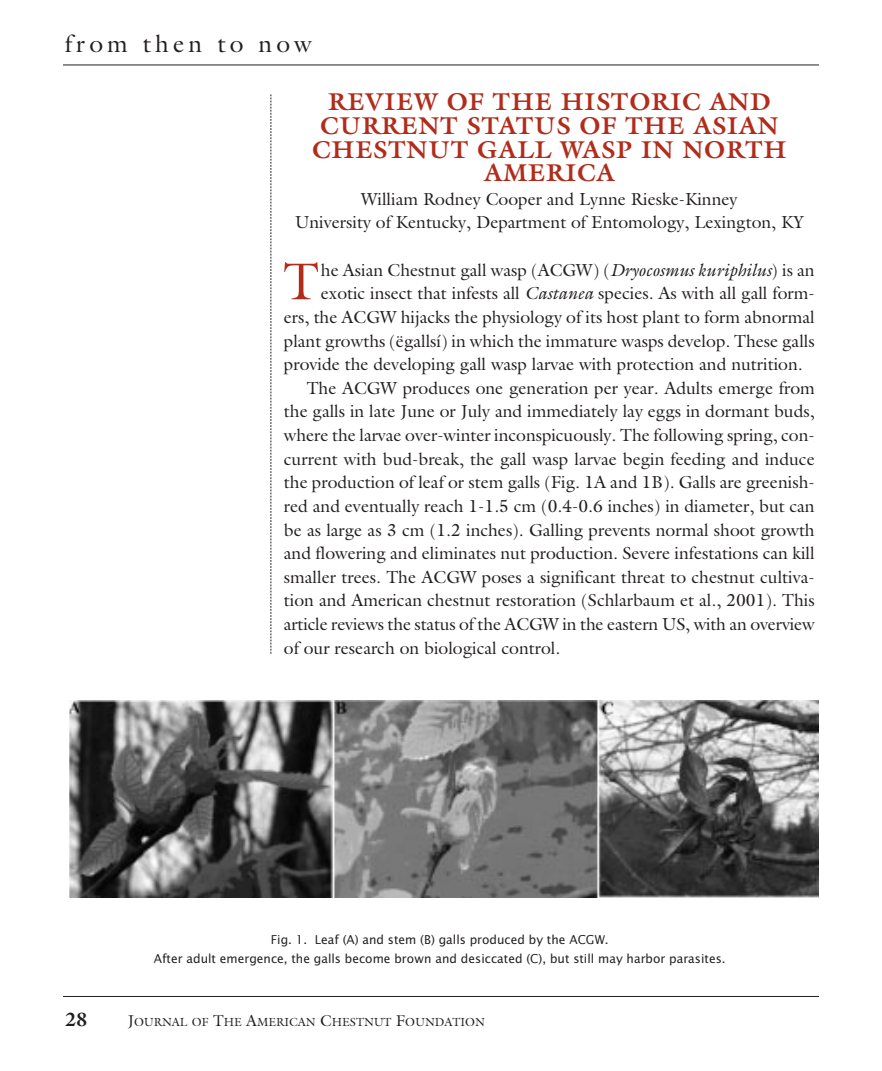
<style>
.page{position:relative;width:882px;height:1071px;background:#fff}
.page>*{position:absolute;margin:0;border:0;box-sizing:border-box;transform-origin:0 0}
.t1{font:52.15px "Galliard";color:#b12c1b}
.t2{font:700 24.5px/23.6px "Galliard";letter-spacing:.03em;color:#b12c1b;text-align:center}
.t3{font:24.5px "Galliard";letter-spacing:.17em;color:#231f20}
.t4{font:700 19.25px "Galliard";color:#231f20}
.t5{font:17.5px/23.6px "Galliard";color:#231f20;text-align:center}
.t6{font:12.25px/19.2px "Lucida Sans";color:#231f20;text-align:center}
.t7{font:11.9px "Galliard";color:#231f20}
.s1{font-style:italic}
.s2{font-size:15.75px}
</style>
<div class="page">
<svg style="left:271px;top:94px;width:1px;height:560px"></svg>
<hr style="left:63px;top:65px;width:756px;height:1px;background:#231f20">
<hr style="left:63px;top:996px;width:756px;height:1px;background:#231f20">
<img style="left:69px;top:701px;width:750px;height:197px">
<h2 class="t3" style="left:65px;top:34px;width:249px">from then to now</h2>
<h2 class="t2" style="left:312px;top:93px;width:476px">REVIEW OF THE HISTORIC AND<br>CURRENT STATUS OF THE ASIAN<br>CHESTNUT GALL WASP IN NORTH<br>AMERICA</h2>
<p class="t5" style="left:295px;top:189px;width:511px">William Rodney Cooper and Lynne Rieske-Kinney<br>University of Kentucky, Department of Entomology, Lexington, KY</p>
<h1 class="t1" style="left:283px;top:262px;width:37px">T</h1>
<p class="t5" style="left:321px;top:260px;width:495px">he Asian Chestnut gall wasp (ACGW) (<span class="s1">Dryocosmus kuriphilus</span>) is an</p>
<p class="t5" style="left:321px;top:283px;width:495px">exotic insect that infests all <span class="s1">Castanea</span> species. As with all gall form-</p>
<p class="t5" style="left:284px;top:307px;width:532px">ers, the ACGW hijacks the physiology of its host plant to form abnormal</p>
<p class="t5" style="left:284px;top:331px;width:532px">plant growths (ëgallsí) in which the immature wasps develop. These galls</p>
<p class="t5" style="left:284px;top:354px;width:520px">provide the developing gall wasp larvae with protection and nutrition.</p>
<p class="t5" style="left:307px;top:378px;width:510px">The ACGW produces one generation per year. Adults emerge from</p>
<p class="t5" style="left:284px;top:401px;width:532px">the galls in late June or July and immediately lay eggs in dormant buds,</p>
<p class="t5" style="left:284px;top:425px;width:532px">where the larvae over-winter inconspicuously. The following spring, con-</p>
<p class="t5" style="left:284px;top:449px;width:532px">current with bud-break, the gall wasp larvae begin feeding and induce</p>
<p class="t5" style="left:284px;top:472px;width:532px">the production of leaf or stem galls (Fig. 1A and 1B). Galls are greenish-</p>
<p class="t5" style="left:284px;top:496px;width:532px">red and eventually reach 1-1.5 cm (0.4-0.6 inches) in diameter, but can</p>
<p class="t5" style="left:284px;top:520px;width:532px">be as large as 3 cm (1.2 inches). Galling prevents normal shoot growth</p>
<p class="t5" style="left:284px;top:543px;width:532px">and flowering and eliminates nut production. Severe infestations can kill</p>
<p class="t5" style="left:284px;top:567px;width:532px">smaller trees. The ACGW poses a significant threat to chestnut cultiva-</p>
<p class="t5" style="left:284px;top:590px;width:532px">tion and American chestnut restoration (Schlarbaum et al., 2001). This</p>
<p class="t5" style="left:284px;top:614px;width:532px">article reviews the status of the ACGW in the eastern US, with an overview</p>
<p class="t5" style="left:284px;top:638px;width:278px">of our research on biological control.</p>
<p class="t6" style="left:154px;top:931px;width:573px">Fig. 1. Leaf (A) and stem (B) galls produced by the ACGW.<br>After adult emergence, the galls become brown and desiccated (C), but still may harbor parasites.</p>
<p class="t4" style="left:65px;top:1012px;width:25px">28</p>
<p class="t7" style="left:128px;top:1017px;width:359px"><span class="s2">J</span>OURNAL OF <span class="s2">T</span>HE <span class="s2">A</span>MERICAN <span class="s2">C</span>HESTNUT <span class="s2">F</span>OUNDATION</p>
</div>
